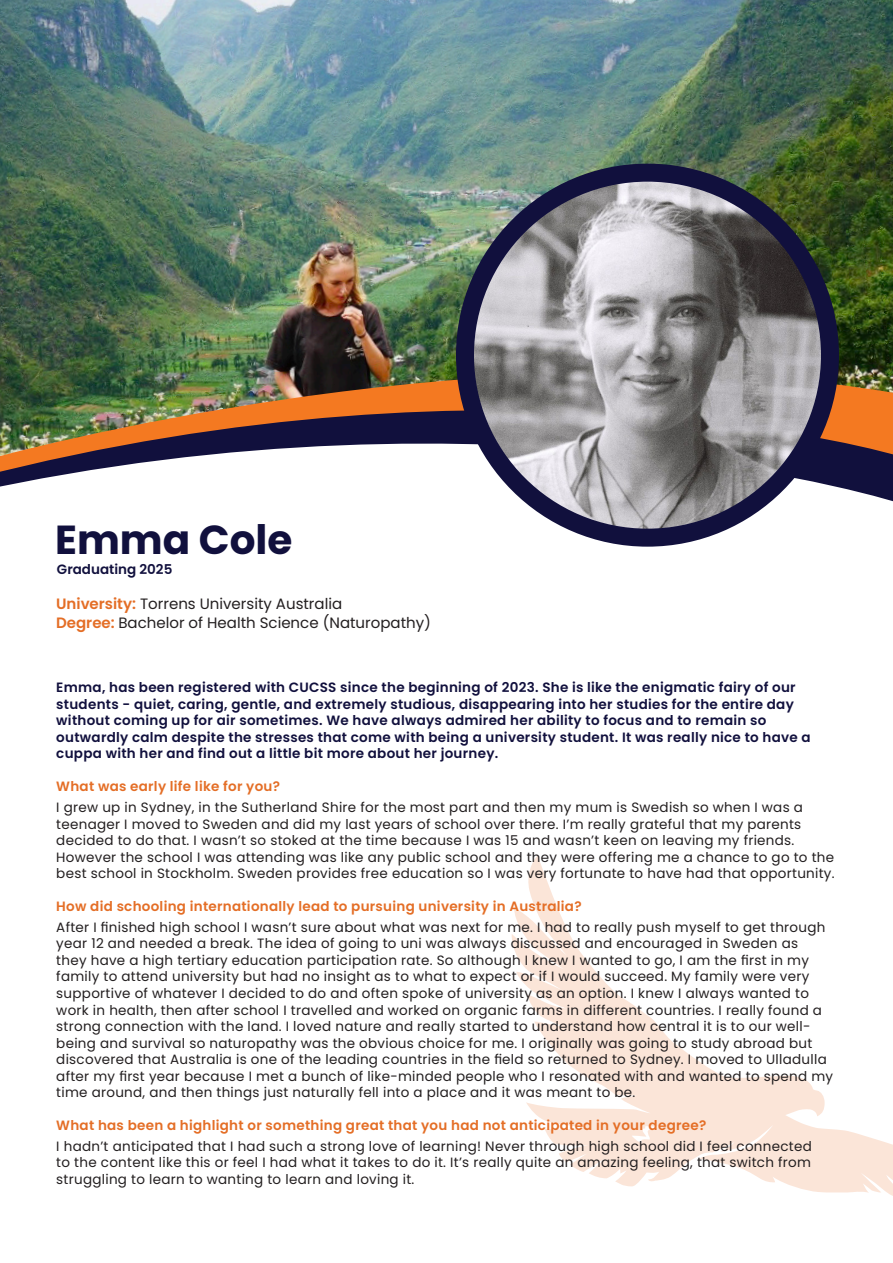
<style>
.page{position:relative;width:893px;height:1263px;background:#fff}
.page>*{position:absolute;margin:0;border:0;box-sizing:border-box;transform-origin:0 0}
.t1{font:700 40.5px "Poppins";color:#11103d}
.t2{font:15px "Poppins";color:#231f20}
.t3{font:13.5px/16.5px "Poppins";letter-spacing:.02em;color:#231f20}
.t4{font:600 13.5px/16.5px "Poppins";letter-spacing:.02em;color:#11103d}
.t5{font:600 13.5px "Poppins";letter-spacing:.02em;color:#e46e26}
.t6{font:600 13.5px "Poppins";color:#11103d}
.s1{font-weight:600;color:#e46e26}
</style>
<div class="page">
<svg style="left:511px;top:856px;width:382px;height:340px"></svg>
<img style="left:0;top:0;width:893px;height:320px">
<svg style="left:0;top:478px;width:893px;height:26px"></svg>
<img style="left:0;top:320px;width:893px;height:158px">
<img style="left:465px;top:173px;width:365px;height:365px;border-radius:182px">
<div style="left:456px;top:164px;width:383px;height:383px;border:18px solid #11103d;border-radius:50%"></div>
<p class="t1" style="left:55px;top:516px;width:239px">Emma Cole</p>
<p class="t6" style="left:57px;top:561px;width:117px">Graduating 2025</p>
<p class="t2" style="left:56px;top:595px;width:288px"><span class="s1">University:</span> Torrens University Australia</p>
<p class="t2" style="left:56px;top:614px;width:376px"><span class="s1">Degree:</span> Bachelor of Health Science (Naturopathy)</p>
<p class="t4" style="left:56px;top:679px;width:756px">Emma, has been registered with CUCSS since the beginning of 2023. She is like the enigmatic fairy of our students - quiet, caring, gentle, and extremely studious, disappearing into her studies for the entire day without coming up for air sometimes. We have always admired her ability to focus and to remain so outwardly calm despite the stresses that come with being a university student. It was really nice to have a cuppa with her and find out a little bit more about her journey.</p>
<p class="t5" style="left:56px;top:779px;width:225px">What was early life like for you?</p>
<p class="t3" style="left:56px;top:799px;width:780px">I grew up in Sydney, in the Sutherland Shire for the most part and then my mum is Swedish so when I was a teenager I moved to Sweden and did my last years of school over there. I’m really grateful that my parents decided to do that. I wasn’t so stoked at the time because I was 15 and wasn’t keen on leaving my friends.<br>However the school I was attending was like any public school and they were offering me a chance to go to the best school in Stockholm. Sweden provides free education so I was very fortunate to have had that opportunity.</p>
<p class="t5" style="left:56px;top:899px;width:527px">How did schooling internationally lead to pursuing university in Australia?</p>
<p class="t3" style="left:56px;top:919px;width:778px">After I finished high school I wasn’t sure about what was next for me. I had to really push myself to get through year 12 and needed a break. The idea of going to uni was always discussed and encouraged in Sweden as<br>they have a high tertiary education participation rate. So although I knew I wanted to go, I am the first in my family to attend university but had no insight as to what to expect or if I would succeed. My family were very supportive of whatever I decided to do and often spoke of university as an option. I knew I always wanted to work in health, then after school I travelled and worked on organic farms in different countries. I really found a strong connection with the land. I loved nature and really started to understand how central it is to our well&shy;being and survival so naturopathy was the obvious choice for me. I originally was going to study abroad but discovered that Australia is one of the leading countries in the field so returned to Sydney. I moved to Ulladulla after my first year because I met a bunch of like-minded people who I resonated with and wanted to spend my time around, and then things just naturally fell into a place and it was meant to be.</p>
<p class="t5" style="left:56px;top:1117px;width:651px">What has been a highlight or something great that you had not anticipated in your degree?</p>
<p class="t3" style="left:56px;top:1138px;width:757px;text-align:justify">I hadn’t anticipated that I had such a strong love of learning! Never through high school did I feel connected to the content like this or feel I had what it takes to do it. It’s really quite an amazing feeling, that switch from struggling to learn to wanting to learn and loving it.</p>
</div>
